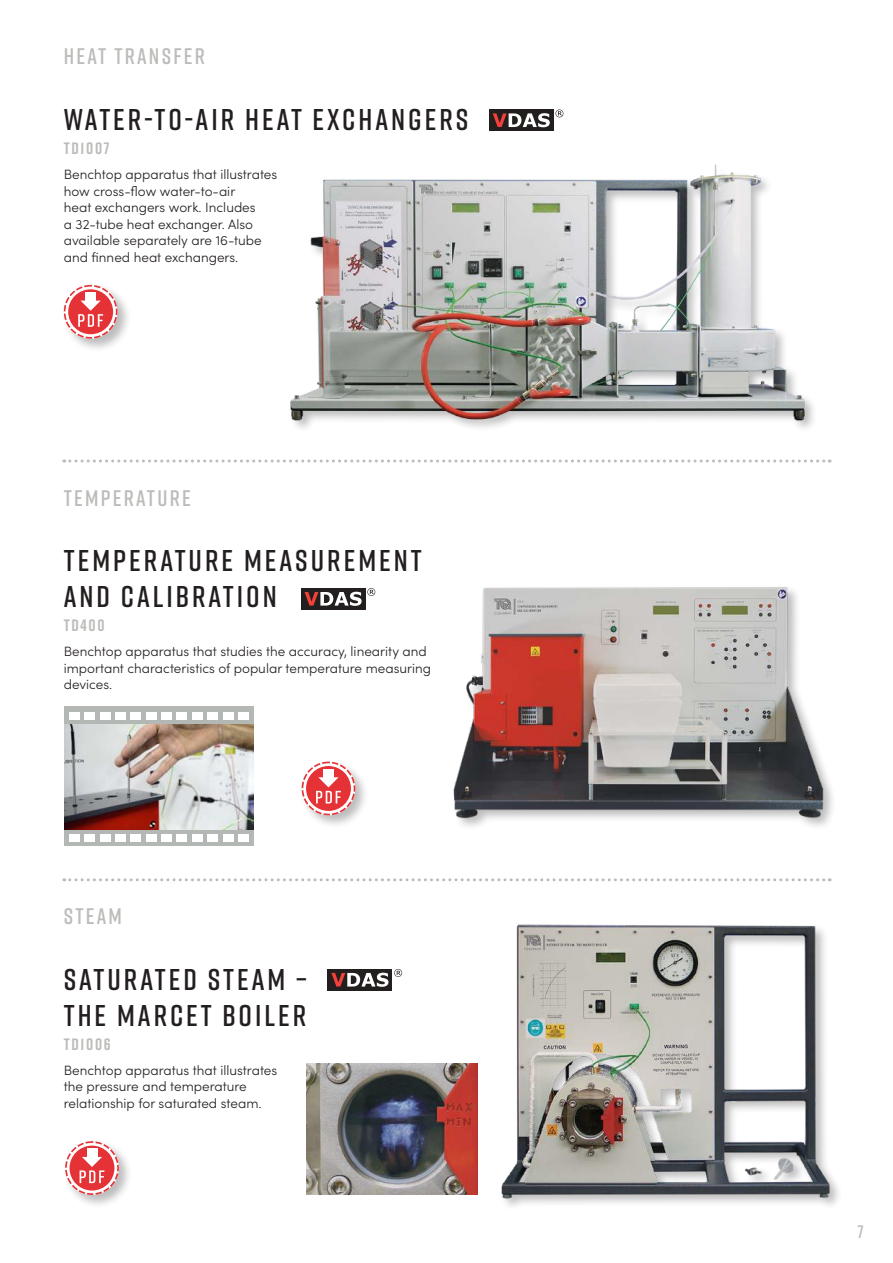
<style>
.page{position:relative;width:893px;height:1263px;background:#fff}
.page>*{position:absolute;margin:0;border:0;box-sizing:border-box;transform-origin:0 0}
.t1{font:600 30px/36px "Rift";letter-spacing:.1em;color:#241f1f}
.t2{font:600 22.5px "Rift";letter-spacing:.1em;color:#bdbcba}
.t3{font:600 18px "Rift";color:#bdbcba}
.t4{font:700 16.5px "Rift";letter-spacing:.1em;color:#bdbcba}
.t5{font:300 13.5px/16.5px "Sofia Pro";color:#241f1f}
</style>
<div class="page">
<img style="left:290px;top:164px;width:519px;height:259px">
<div style="left:62px;top:283px;width:70px;height:69px;background:#241f1f;opacity:.3"></div>
<svg style="left:64px;top:285px;width:54px;height:54px"></svg>
<div style="left:489px;top:109px;width:65px;height:22px;background:#241f1f"></div>
<svg style="left:493px;top:109px;width:70px;height:18px"></svg>
<svg style="left:64px;top:459px;width:766px;height:3px"></svg>
<svg style="left:64px;top:878px;width:766px;height:3px"></svg>
<div style="left:64px;top:707px;width:190px;height:139px;background:#b4b8b4"></div>
<div style="left:69px;top:712px;width:11px;height:7px;background:#fff"></div>
<div style="left:84px;top:712px;width:11px;height:7px;background:#fff"></div>
<div style="left:100px;top:712px;width:10px;height:7px;background:#fff"></div>
<div style="left:115px;top:712px;width:11px;height:7px;background:#fff"></div>
<div style="left:130px;top:712px;width:11px;height:7px;background:#fff"></div>
<div style="left:146px;top:712px;width:10px;height:7px;background:#fff"></div>
<div style="left:161px;top:712px;width:11px;height:7px;background:#fff"></div>
<div style="left:177px;top:712px;width:10px;height:7px;background:#fff"></div>
<div style="left:192px;top:712px;width:11px;height:7px;background:#fff"></div>
<div style="left:207px;top:712px;width:11px;height:7px;background:#fff"></div>
<div style="left:223px;top:712px;width:10px;height:7px;background:#fff"></div>
<div style="left:238px;top:712px;width:11px;height:7px;background:#fff"></div>
<div style="left:69px;top:834px;width:11px;height:8px;background:#fff"></div>
<div style="left:84px;top:834px;width:11px;height:8px;background:#fff"></div>
<div style="left:100px;top:834px;width:10px;height:8px;background:#fff"></div>
<div style="left:115px;top:834px;width:11px;height:8px;background:#fff"></div>
<div style="left:130px;top:834px;width:11px;height:8px;background:#fff"></div>
<div style="left:146px;top:834px;width:10px;height:8px;background:#fff"></div>
<div style="left:161px;top:834px;width:11px;height:8px;background:#fff"></div>
<div style="left:177px;top:834px;width:10px;height:8px;background:#fff"></div>
<div style="left:192px;top:834px;width:11px;height:8px;background:#fff"></div>
<div style="left:207px;top:834px;width:11px;height:8px;background:#fff"></div>
<div style="left:223px;top:834px;width:10px;height:8px;background:#fff"></div>
<div style="left:238px;top:834px;width:11px;height:8px;background:#fff"></div>
<img style="left:64px;top:724px;width:190px;height:106px">
<div style="left:452px;top:585px;width:385px;height:245px;background:#241f1f;opacity:.3"></div>
<img style="left:452px;top:585px;width:376px;height:235px">
<div style="left:299px;top:759px;width:71px;height:70px;background:#241f1f;opacity:.3"></div>
<svg style="left:302px;top:762px;width:53px;height:53px"></svg>
<div style="left:301px;top:588px;width:64px;height:21px;background:#241f1f"></div>
<svg style="left:305px;top:588px;width:70px;height:18px"></svg>
<img style="left:501px;top:924px;width:338px;height:283px">
<div style="left:63px;top:1139px;width:70px;height:70px;background:#241f1f;opacity:.3"></div>
<svg style="left:65px;top:1141px;width:54px;height:54px"></svg>
<div style="left:328px;top:969px;width:64px;height:21px;background:#241f1f"></div>
<svg style="left:331px;top:973px;width:57px;height:14px"></svg>
<svg style="left:394px;top:969px;width:8px;height:8px"></svg>
<img style="left:306px;top:1063px;width:171px;height:132px">
<h2 class="t2" style="left:64px;top:40px;width:143px">HEAT TRANSFER</h2>
<h1 class="t1" style="left:64px;top:101px;width:406px">WATER-TO-AIR HEAT EXCHANGERS</h1>
<p class="t4" style="left:64px;top:137px;width:47px">TD1007</p>
<p class="t5" style="left:64px;top:165px;width:215px">Benchtop apparatus that illustrates how cross-flow water-to-air<br>heat exchangers work. Includes<br>a 32-tube heat exchanger. Also available separately are 16-tube and finned heat exchangers.</p>
<h2 class="t2" style="left:64px;top:482px;width:129px">TEMPERATURE</h2>
<h1 class="t1" style="left:64px;top:542px;width:360px">TEMPERATURE MEASUREMENT<br>AND CALIBRATION</h1>
<p class="t4" style="left:64px;top:614px;width:42px">TD400</p>
<p class="t5" style="left:64px;top:643px;width:369px">Benchtop apparatus that studies the accuracy, linearity and important characteristics of popular temperature measuring devices.</p>
<h2 class="t2" style="left:64px;top:900px;width:60px">STEAM</h2>
<h1 class="t1" style="left:64px;top:960px;width:244px">SATURATED STEAM –<br>THE MARCET BOILER</h1>
<p class="t4" style="left:64px;top:1032px;width:49px">TD1006</p>
<p class="t5" style="left:64px;top:1061px;width:215px">Benchtop apparatus that illustrates the pressure and temperature relationship for saturated steam.</p>
<h3 class="t3" style="left:857px;top:1219px;width:8px">7</h3>
</div>
